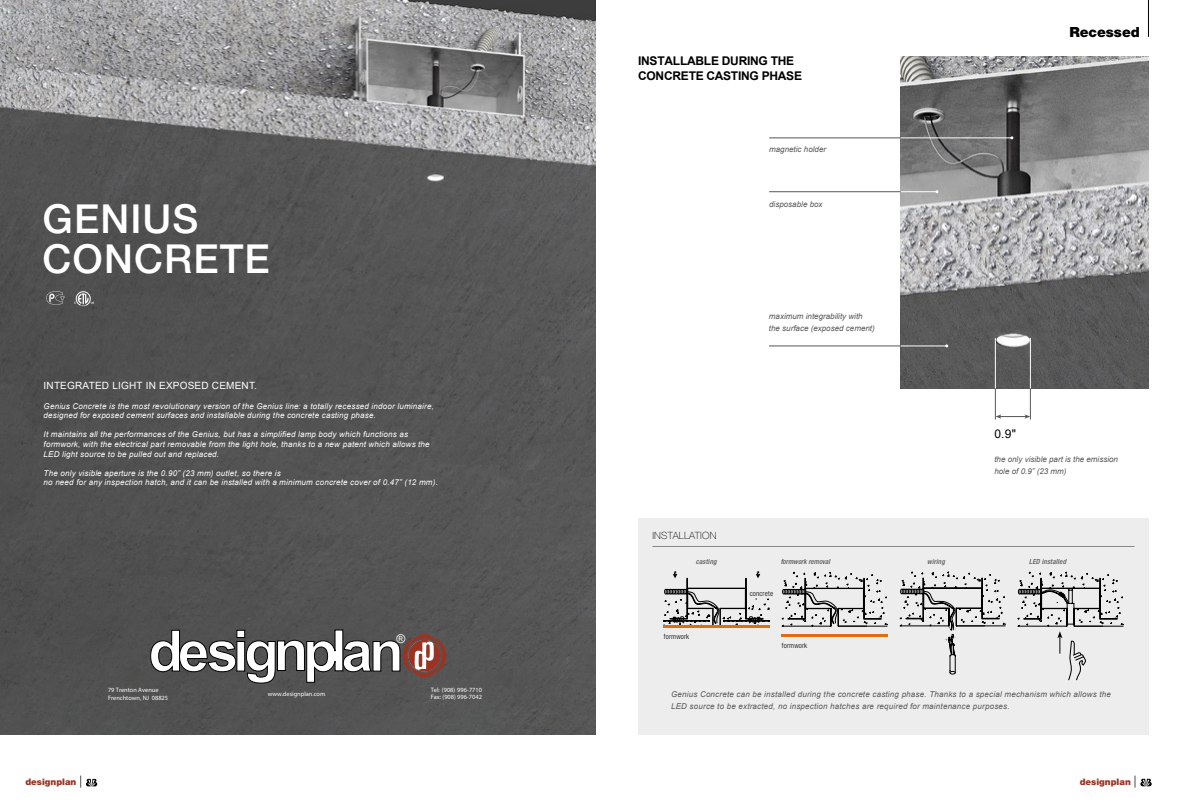
<style>
.page{position:relative;width:1191px;height:811px;background:#fff}
.page>*{position:absolute;margin:0;border:0;box-sizing:border-box;transform-origin:0 0}
.t1{font:500 40px/40px "Helvetica Neue LT Std";letter-spacing:.03em;color:#fff}
.t2{font:900 14px "Helvetica Neue LT Std";color:#000}
.t3{font:700 12px/14.4px "Arial";letter-spacing:-.02em;color:#000}
.t4{font:12px "Arial";color:#000}
.t5{font:12px "Arial";color:#fff}
.t6{font:10px "Arial";letter-spacing:.02em;color:#fff}
.t7{font:100 10px "Helvetica Neue LT Std";letter-spacing:.02em;color:#000}
.t8{font:900 9px "Helvetica Neue";color:#9a3324}
.t9{font:italic 8px/9.6px "Arial";letter-spacing:.025em;color:#fff}
.t10{font:italic 8px/12px "Arial";letter-spacing:.025em;color:#575756}
.t11{font:italic 8px/12px "Arial";color:#575756}
.t12{font:300 condensed 7.2px "Helvetica Neue LT Std";letter-spacing:.025em;color:#000}
.t13{font:italic 500 condensed 7px "Helvetica Neue LT Std";letter-spacing:.025em;color:#575756}
.t14{font:italic 500 condensed 7px "Helvetica Neue LT Std";color:#575756}
.t15{font:6.3px/7.3px "Myriad Pro";color:#fff}
.s1{font-weight:300;font-size:12px;color:#000}
</style>
<div class="page">
<hr style="left:1148px;top:0;width:1px;height:37px;background:#000">
<img style="left:0;top:0;width:595px;height:734px">
<svg style="left:46px;top:291px;width:18px;height:14px"></svg>
<svg style="left:74px;top:291px;width:20px;height:15px"></svg>
<img style="left:900px;top:57px;width:248px;height:331px">
<div style="left:638px;top:518px;width:510px;height:216px;background:#ededed"></div>
<hr style="left:995px;top:388px;width:1px;height:31px;background:#575756">
<hr style="left:1030px;top:388px;width:1px;height:31px;background:#575756">
<svg style="left:995px;top:414px;width:35px;height:5px"></svg>
<hr style="left:652px;top:546px;width:482px;height:1px;background:#878787">
<hr style="left:900px;top:138px;width:112px;height:1px;background:#fff">
<hr style="left:900px;top:191px;width:37px;height:1px;background:#fff">
<hr style="left:900px;top:346px;width:46px;height:1px;background:#fff">
<svg style="left:664px;top:571px;width:105px;height:57px"></svg>
<svg style="left:782px;top:572px;width:105px;height:54px"></svg>
<svg style="left:782px;top:634px;width:105px;height:2px"></svg>
<svg style="left:900px;top:572px;width:105px;height:102px"></svg>
<svg style="left:1017px;top:572px;width:106px;height:108px"></svg>
<hr style="left:995px;top:338px;width:1px;height:50px;background:#fff">
<hr style="left:1030px;top:338px;width:1px;height:50px;background:#fff">
<hr style="left:769px;top:138px;width:131px;height:1px;background:#575756">
<hr style="left:769px;top:191px;width:131px;height:1px;background:#575756">
<hr style="left:769px;top:346px;width:131px;height:1px;background:#575756">
<svg style="left:1140px;top:779px;width:11px;height:7px"></svg>
<svg style="left:86px;top:779px;width:11px;height:7px"></svg>
<svg style="left:150px;top:629px;width:296px;height:55px"></svg>
<h2 class="t2" style="left:1069px;top:24px;width:72px">Recessed</h2>
<h3 class="t3" style="left:638px;top:54px;width:165px">INSTALLABLE DURING THE<br>CONCRETE CASTING PHASE</h3>
<p class="t11" style="left:769px;top:143px;width:58px">magnetic holder</p>
<h1 class="t1" style="left:43px;top:198px;width:229px">GENIUS<br>CONCRETE</h1>
<p class="t11" style="left:769px;top:198px;width:55px">disposable box</p>
<p class="t11" style="left:769px;top:310px;width:107px">maximum integrability with the surface (exposed cement)</p>
<p class="t6" style="left:44px;top:378px;width:215px">INTEGRATED LIGHT IN EXPOSED CEMENT.</p>
<p class="t9" style="left:44px;top:401px;width:392px">Genius Concrete is the most revolutionary version of the Genius line: a totally recessed indoor luminaire, designed for exposed cement surfaces and installable during the concrete casting phase.</p>
<p class="t9" style="left:44px;top:430px;width:387px">It maintains all the performances of the Genius, but has a simplified lamp body which functions as formwork, with the electrical part removable from the light hole, thanks to a new patent which allows the<br>LED light source to be pulled out and replaced.</p>
<p class="t9" style="left:44px;top:468px;width:396px">The only visible aperture is the 0.90” (23 mm) outlet, so there is<br>no need for any inspection hatch, and it can be installed with a minimum concrete cover of 0.47” (12 mm).</p>
<h3 class="t4" style="left:994px;top:426px;width:23px">0.9"</h3>
<p class="t11" style="left:994px;top:453px;width:125px">the only visible part is the emission hole of 0.9” (23 mm)</p>
<p class="t7" style="left:652px;top:530px;width:66px">INSTALLATION</p>
<p class="t13" style="left:696px;top:557px;width:22px">casting</p>
<p class="t14" style="left:780px;top:557px;width:51px">formwork removal</p>
<p class="t13" style="left:927px;top:557px;width:19px">wiring</p>
<p class="t13" style="left:1029px;top:557px;width:38px">LED installed</p>
<p class="t12" style="left:750px;top:590px;width:25px">concrete</p>
<h3 class="t5" style="left:396px;top:631px;width:10px">®</h3>
<p class="t12" style="left:664px;top:632px;width:27px">formwork</p>
<p class="t12" style="left:782px;top:641px;width:27px">formwork</p>
<p class="t15" style="left:108px;top:686px;width:62px">79 Trenton Avenue<br>Frenchtown, NJ 08825</p>
<p class="t15" style="left:431px;top:686px;width:53px">Tel: (908) 996-7710<br>Fax: (908) 996-7042</p>
<p class="t15" style="left:268px;top:689px;width:59px">www.designplan.com</p>
<p class="t10" style="left:671px;top:688px;width:441px">Genius Concrete can be installed during the concrete casting phase. Thanks to a special mechanism which allows the<br>LED source to be extracted, no inspection hatches are required for maintenance purposes.</p>
<p class="t8" style="left:25px;top:777px;width:58px">designplan <span class="s1">|</span></p>
<p class="t8" style="left:1079px;top:777px;width:58px">designplan <span class="s1">|</span></p>
</div>
